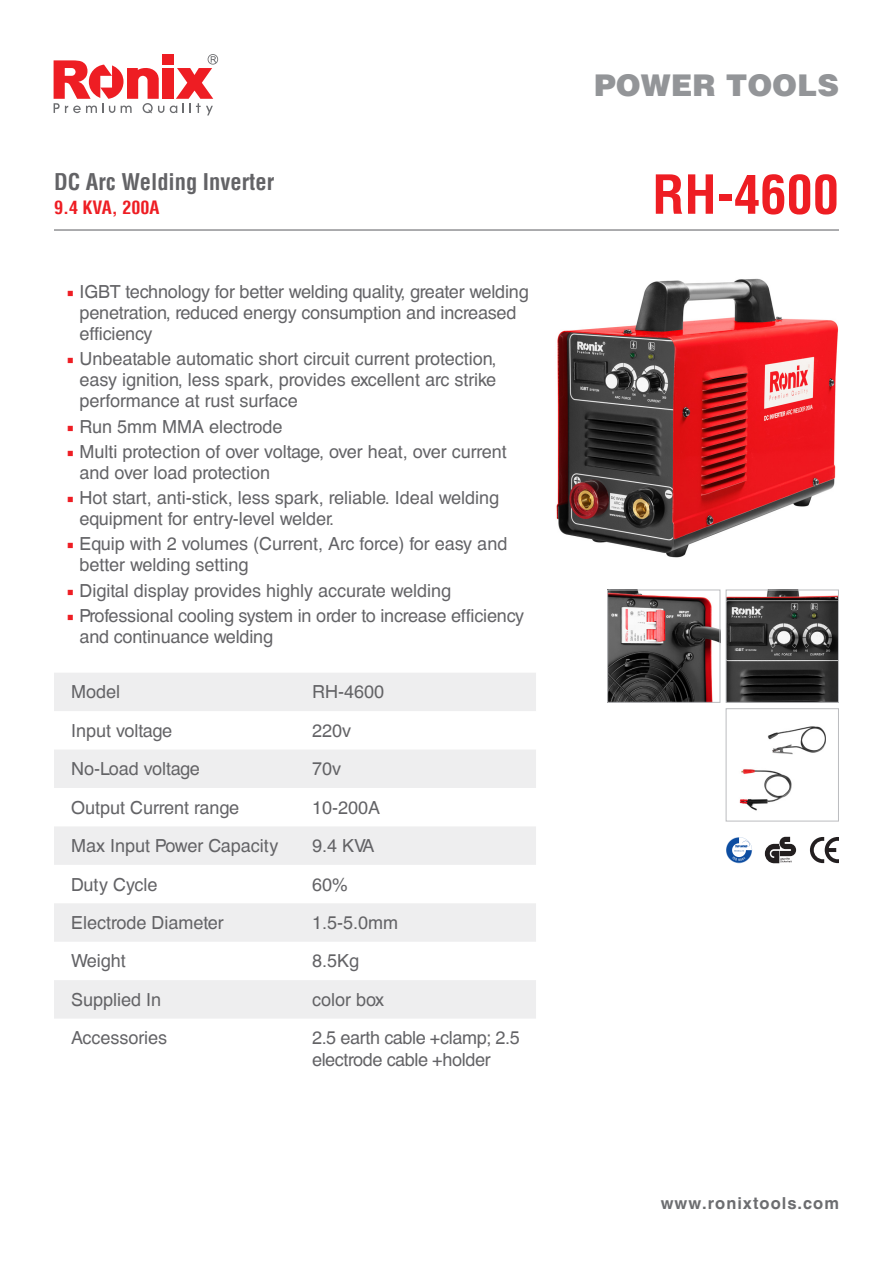
<style>
.page{position:relative;width:893px;height:1263px;background:#fff}
.page>*{position:absolute;margin:0;border:0;box-sizing:border-box;transform-origin:0 0}
.t1{font:700 condensed 52.5px "Helvetica LT";color:#ee1d23}
.t2{font:900 30px "Helvetica LT";color:#939598}
.t3{font:700 condensed 22.5px "Helvetica LT";color:#636366}
.t4{font:18px/21px "Helvetica CE";color:#636366}
.t5{font:18px/21.6px "Helvetica CE";letter-spacing:-.02em;color:#636366}
.t6{font:700 condensed 18px "Helvetica LT";color:#ee1d23}
.t7{font:700 16.5px "Helvetica CE";letter-spacing:.06em;color:#6c6d70}
.s1{font-family:"Minion Pro";color:#ee1d23}
</style>
<div class="page">
<svg style="left:170px;top:54px;width:48px;height:61px"></svg>
<div style="left:162px;top:68px;width:11px;height:31px;background:#ee1d23"></div>
<svg style="left:54px;top:60px;width:110px;height:53px"></svg>
<div style="left:162px;top:54px;width:11px;height:11px;background:#ee1d23"></div>
<svg style="left:54px;top:673px;width:482px;height:345px;fill:#eeeeef"></svg>
<hr style="left:54px;top:229px;width:785px;height:2px;background:#6c6d70">
<svg style="left:726px;top:837px;width:26px;height:26px"></svg>
<img style="left:556px;top:278px;width:282px;height:280px">
<img style="left:609px;top:591px;width:109px;height:110px">
<div style="left:607px;top:589px;width:113px;height:114px;border:1px solid #bcbdc0"></div>
<img style="left:728px;top:591px;width:109px;height:110px">
<div style="left:726px;top:589px;width:113px;height:114px;border:1px solid #bcbdc0"></div>
<img style="left:739px;top:769px;width:53px;height:42px">
<div style="left:726px;top:708px;width:113px;height:113px;border:1px solid #bcbdc0"></div>
<svg style="left:810px;top:837px;width:29px;height:26px"></svg>
<svg style="left:765px;top:837px;width:31px;height:26px"></svg>
<img style="left:768px;top:726px;width:58px;height:44px">
<p class="t3" style="left:54px;top:167px;width:222px">DC Arc Welding Inverter</p>
<p class="t6" style="left:54px;top:196px;width:107px">9.4 KVA, 200A</p>
<p class="t4" style="left:80px;top:281px;width:451px;text-indent:-13px"><span class="s1">■</span> IGBT technology for better welding quality, greater welding penetration, reduced energy consumption and increased efficiency</p>
<p class="t4" style="left:80px;top:349px;width:419px;text-align:justify;text-indent:-13px"><span class="s1">■</span> Unbeatable automatic short circuit current protection, easy ignition, less spark, provides excellent arc strike performance at rust surface</p>
<p class="t4" style="left:67px;top:416px;width:217px"><span class="s1">■</span> Run 5mm MMA electrode</p>
<p class="t4" style="left:80px;top:441px;width:429px;text-indent:-13px"><span class="s1">■</span> Multi protection of over voltage, over heat, over current and over load protection</p>
<p class="t4" style="left:80px;top:487px;width:421px;text-indent:-13px"><span class="s1">■</span> Hot start, anti-stick, less spark, reliable. Ideal welding equipment for entry-level welder.</p>
<p class="t4" style="left:80px;top:534px;width:429px;text-indent:-13px"><span class="s1">■</span> Equip with 2 volumes (Current, Arc force) for easy and better welding setting</p>
<p class="t4" style="left:67px;top:580px;width:386px"><span class="s1">■</span> Digital display provides highly accurate welding</p>
<p class="t4" style="left:80px;top:605px;width:446px;text-indent:-13px"><span class="s1">■</span> Professional cooling system in order to increase efficiency and continuance welding</p>
<p class="t4" style="left:71px;top:682px;width:51px">Model</p>
<p class="t4" style="left:312px;top:682px;width:74px">RH-4600</p>
<p class="t4" style="left:71px;top:720px;width:103px">Input voltage</p>
<p class="t4" style="left:312px;top:720px;width:41px">220v</p>
<p class="t4" style="left:71px;top:758px;width:130px">No-Load voltage</p>
<p class="t4" style="left:312px;top:758px;width:31px">70v</p>
<p class="t4" style="left:71px;top:797px;width:169px">Output Current range</p>
<p class="t4" style="left:312px;top:797px;width:70px">10-200A</p>
<p class="t4" style="left:71px;top:835px;width:209px">Max Input Power Capacity</p>
<p class="t4" style="left:312px;top:835px;width:64px">9.4 KVA</p>
<p class="t4" style="left:71px;top:874px;width:88px">Duty Cycle</p>
<p class="t4" style="left:312px;top:874px;width:38px">60%</p>
<p class="t4" style="left:71px;top:912px;width:154px">Electrode Diameter</p>
<p class="t4" style="left:312px;top:912px;width:88px">1.5-5.0mm</p>
<p class="t4" style="left:71px;top:951px;width:56px">Weight</p>
<p class="t4" style="left:312px;top:951px;width:49px">8.5Kg</p>
<p class="t4" style="left:71px;top:989px;width:92px">Supplied In</p>
<p class="t4" style="left:312px;top:989px;width:74px">color box</p>
<p class="t4" style="left:71px;top:1028px;width:98px">Accessories</p>
<p class="t5" style="left:312px;top:1027px;width:209px">2.5 earth cable +clamp; 2.5 electrode cable +holder</p>
<h2 class="t2" style="left:594px;top:65px;width:246px">POWER TOOLS</h2>
<p class="t1" style="left:652px;top:162px;width:188px">RH-4600</p>
<p class="t7" style="left:661px;top:1193px;width:180px">www.ronixtools.com</p>
</div>
